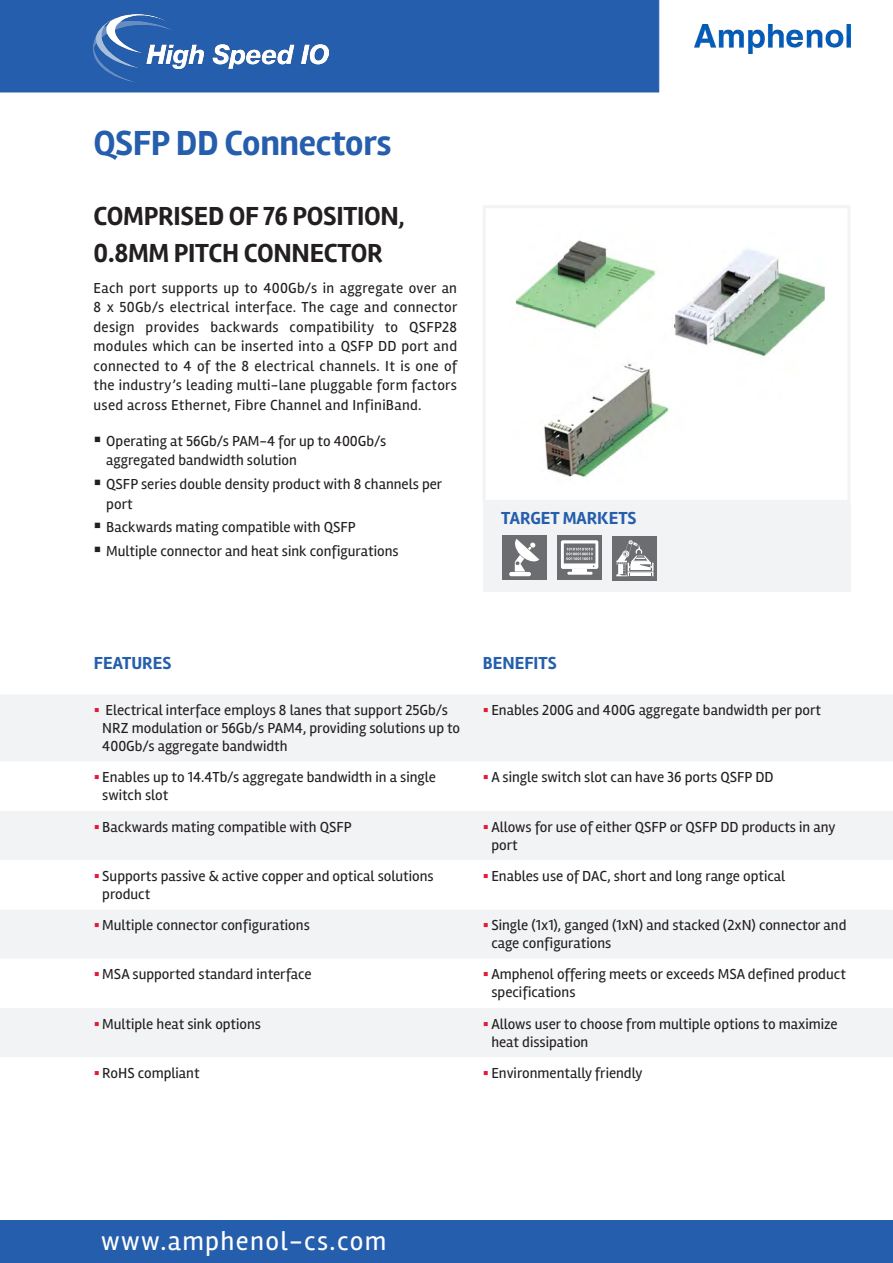
<style>
.page{position:relative;width:893px;height:1263px;background:#fff}
.page>*{position:absolute;margin:0;border:0;box-sizing:border-box;transform-origin:0 0}
.t1{font:700 36px "Rambla";letter-spacing:-.01em;color:#245eac}
.t2{font:700 27px "Rambla";letter-spacing:-.01em;color:#231f20}
.t3{font:27px "Rambla";letter-spacing:.05em;color:#fff}
.t4{font:700 18px "Rambla";color:#245eac}
.t5{font:15px/18px "Rambla";color:#231f20}
.s1{color:#e51836}
</style>
<div class="page">
<div style="left:0;top:0;width:659px;height:92px;background:#245eac"></div>
<div style="left:0;top:1220px;width:893px;height:43px;background:#245eac"></div>
<img style="left:695px;top:24px;width:155px;height:30px">
<img style="left:94px;top:15px;width:234px;height:67px">
<div style="left:483px;top:503px;width:367px;height:88px;background:#f2f3f4"></div>
<div style="left:0;top:695px;width:893px;height:66px;background:#f2f3f4"></div>
<svg style="left:0;top:811px;width:893px;height:246px;fill:#f2f3f4"></svg>
<div style="left:502px;top:535px;width:45px;height:45px;background:#6c6d70"></div>
<hr style="left:509px;top:572px;width:22px;height:4px;background:#fff;border-radius:2px">
<svg style="left:514px;top:539px;width:25px;height:33px"></svg>
<div style="left:557px;top:535px;width:45px;height:45px;background:#6c6d70"></div>
<hr style="left:567px;top:572px;width:26px;height:3px;background:#fff">
<svg style="left:561px;top:540px;width:37px;height:32px"></svg>
<img style="left:515px;top:240px;width:311px;height:238px">
<div style="left:483px;top:205px;width:367px;height:298px;border:3px solid #f2f3f4"></div>
<div style="left:612px;top:536px;width:45px;height:45px;background:#6c6d70"></div>
<svg style="left:616px;top:540px;width:37px;height:37px"></svg>
<p class="t1" style="left:94px;top:121px;width:299px">QSFP DD Connectors</p>
<p class="t2" style="left:94px;top:200px;width:312px">COMPRISED OF 76 POSITION,</p>
<p class="t2" style="left:94px;top:237px;width:291px">0.8MM PITCH CONNECTOR</p>
<p class="t5" style="left:94px;top:278px;width:365px;line-height:19.5px;text-align:justify">Each port supports up to 400Gb/s in aggregate over an 8 x 50Gb/s electrical interface. The cage and connector design provides backwards compatibility to QSFP28 modules which can be inserted into a QSFP DD port and connected to 4 of the 8 electrical channels. It is one of the industry’s leading multi-lane pluggable form factors used across Ethernet, Fibre Channel and InfiniBand.</p>
<p class="t5" style="left:106px;top:431px;width:281px;line-height:19.5px;text-indent:-13px">▪ Operating at 56Gb/s PAM-4 for up to 400Gb/s aggregated bandwidth solution</p>
<p class="t5" style="left:106px;top:474px;width:338px;line-height:19.5px;text-indent:-13px">▪ QSFP series double density product with 8 channels per port</p>
<p class="t5" style="left:94px;top:518px;width:264px">▪ Backwards mating compatible with QSFP</p>
<p class="t5" style="left:94px;top:542px;width:307px">▪ Multiple connector and heat sink configurations</p>
<p class="t4" style="left:501px;top:508px;width:137px">TARGET MARKETS</p>
<p class="t4" style="left:94px;top:652px;width:79px">FEATURES</p>
<p class="t4" style="left:483px;top:652px;width:75px">BENEFITS</p>
<p class="t5" style="left:102px;top:701px;width:359px;text-indent:-9px"><span class="s1">▪</span> Electrical interface employs 8 lanes that support 25Gb/s<br>NRZ modulation or 56Gb/s PAM4, providing solutions up to<br>400Gb/s aggregate bandwidth</p>
<p class="t5" style="left:483px;top:701px;width:340px"><span class="s1">▪</span> Enables 200G and 400G aggregate bandwidth per port</p>
<p class="t5" style="left:102px;top:768px;width:335px;text-indent:-9px"><span class="s1">▪</span> Enables up to 14.4Tb/s aggregate bandwidth in a single switch slot</p>
<p class="t5" style="left:483px;top:768px;width:292px"><span class="s1">▪</span> A single switch slot can have 36 ports QSFP DD</p>
<p class="t5" style="left:94px;top:817px;width:259px"><span class="s1">▪</span> Backwards mating compatible with QSFP</p>
<p class="t5" style="left:491px;top:817px;width:346px;text-indent:-9px"><span class="s1">▪</span> Allows for use of either QSFP or QSFP DD products in any port</p>
<p class="t5" style="left:102px;top:867px;width:333px;text-indent:-9px"><span class="s1">▪</span> Supports passive &amp; active copper and optical solutions product</p>
<p class="t5" style="left:483px;top:867px;width:304px"><span class="s1">▪</span> Enables use of DAC, short and long range optical</p>
<p class="t5" style="left:94px;top:916px;width:218px"><span class="s1">▪</span> Multiple connector configurations</p>
<p class="t5" style="left:491px;top:916px;width:357px;text-indent:-9px"><span class="s1">▪</span> Single (1x1), ganged (1xN) and stacked (2xN) connector and cage configurations</p>
<p class="t5" style="left:94px;top:965px;width:219px"><span class="s1">▪</span> MSA supported standard interface</p>
<p class="t5" style="left:491px;top:965px;width:356px;text-indent:-9px"><span class="s1">▪</span> Amphenol offering meets or exceeds MSA defined product specifications</p>
<p class="t5" style="left:94px;top:1015px;width:169px"><span class="s1">▪</span> Multiple heat sink options</p>
<p class="t5" style="left:491px;top:1015px;width:348px;text-indent:-9px"><span class="s1">▪</span> Allows user to choose from multiple options to maximize heat dissipation</p>
<p class="t5" style="left:94px;top:1064px;width:107px"><span class="s1">▪</span> RoHS compliant</p>
<p class="t5" style="left:483px;top:1064px;width:161px"><span class="s1">▪</span> Environmentally friendly</p>
<h2 class="t3" style="left:101px;top:1224px;width:287px">www.amphenol-cs.com</h2>
</div>
